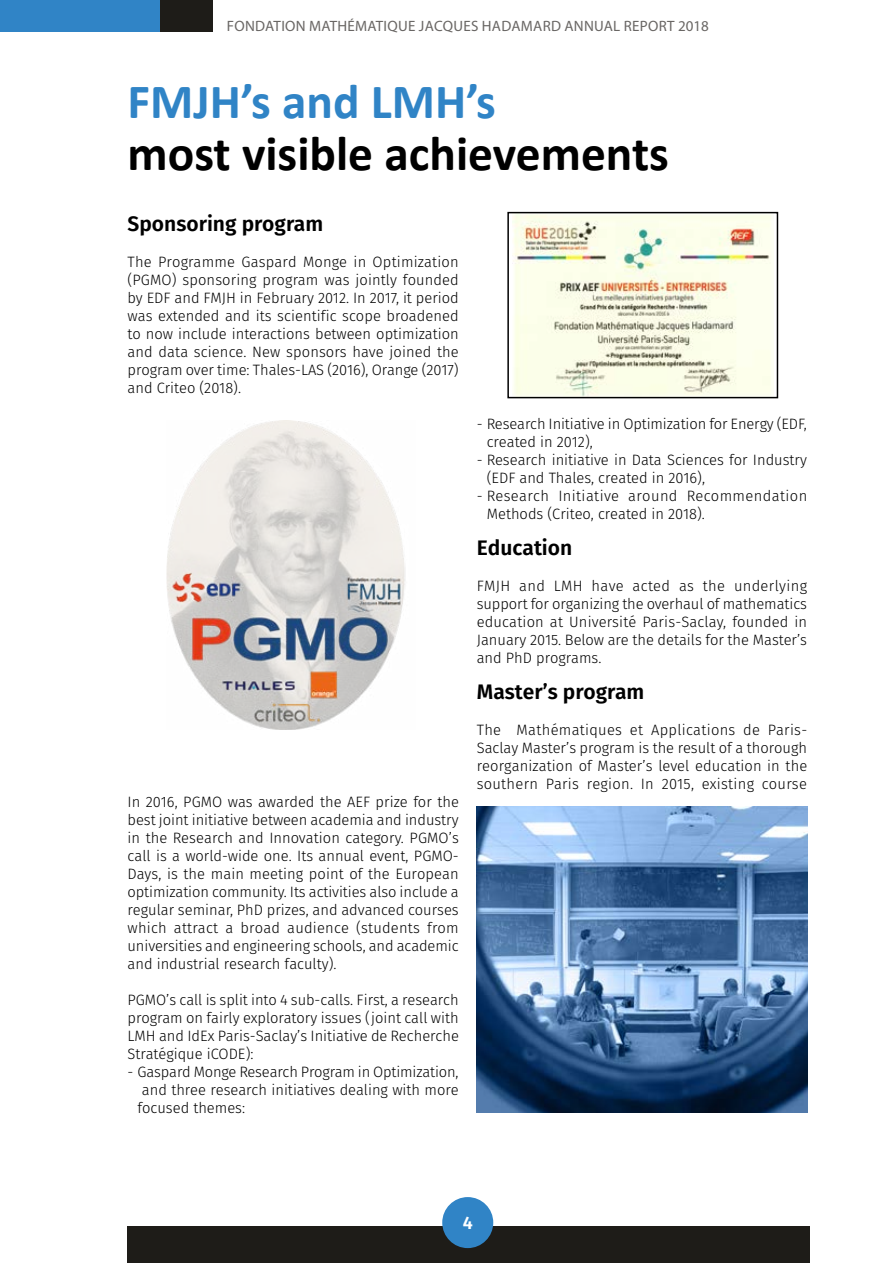
<style>
.page{position:relative;width:893px;height:1263px;background:#fff}
.page>*{position:absolute;margin:0;border:0;box-sizing:border-box;transform-origin:0 0}
.t1{font:700 49.5px/52.5px "Calibri";color:#000}
.texte_justif_c10_def{font:600 21px "Fira Sans";color:#000}
.t2{font:600 18px "Fira Sans";color:#fff}
.texte_justif_c10_def-2{font:300 15px/18px "Fira Sans";color:#000;text-align:justify}
.texte_justif_c10_def-3{font:300 15px/18px "Fira Sans";letter-spacing:.025em;color:#000}
.t3{font:15px "Myriad Pro";letter-spacing:.02em;color:#696664}
.s1{color:#3084c6}
</style>
<div class="page">
<div style="left:53px;top:0;width:160px;height:31px;background:#1e1c18"></div>
<div style="left:128px;top:1226px;width:682px;height:37px;background:#1e1c18"></div>
<div style="left:442px;top:1197px;width:51px;height:51px;background:#3084c6;border-radius:50%"></div>
<div style="left:0;top:0;width:159px;height:31px;background:#3084c6"></div>
<img style="left:512px;top:215px;width:262px;height:180px">
<div style="left:507px;top:212px;width:271px;height:186px;border:2px solid #000"></div>
<img style="left:167px;top:421px;width:238px;height:308px">
<img style="left:477px;top:807px;width:331px;height:306px">
<p class="t3" style="left:227px;top:17px;width:483px">FONDATION MATHÉMATIQUE JACQUES HADAMARD ANNUAL REPORT 2018</p>
<p class="t1" style="left:128px;top:73px;width:543px"><span class="s1">FMJH’s and LMH’s<br></span>most visible achievements</p>
<p class="texte_justif_c10_def" style="left:128px;top:209px;width:197px">Sponsoring program</p>
<p class="texte_justif_c10_def-2" style="left:128px;top:252px;width:333px">The Programme Gaspard Monge in Optimization (PGMO) sponsoring program was jointly founded by EDF and FMJH in February 2012. In 2017, it period was extended and its scientific scope broadened to now include interactions between optimization and data science. New sponsors have joined the program over time: Thales-LAS (2016), Orange (2017) and Criteo (2018).</p>
<p class="texte_justif_c10_def-2" style="left:128px;top:792px;width:333px">In 2016, PGMO was awarded the AEF prize for the best joint initiative between academia and industry in the Research and Innovation category. PGMO’s call is a world-wide one. Its annual event, PGMO-Days, is the main meeting point of the European optimization community. Its activities also include a regular seminar, PhD prizes, and advanced courses which attract a broad audience (students from universities and engineering schools, and academic and industrial research faculty).</p>
<p class="texte_justif_c10_def-2" style="left:128px;top:990px;width:333px">PGMO’s call is split into 4 sub-calls. First, a research program on fairly exploratory issues (joint call with LMH and IdEx Paris-Saclay’s Initiative de Recherche Stratégique iCODE):</p>
<p class="texte_justif_c10_def-2" style="left:138px;top:1062px;width:323px;text-indent:-10px">- Gaspard Monge Research Program in Optimization, and three research initiatives dealing with more focused themes:</p>
<p class="texte_justif_c10_def-2" style="left:487px;top:414px;width:322px;text-indent:-10px">- Research Initiative in Optimization for Energy (EDF, created in 2012),</p>
<p class="texte_justif_c10_def-2" style="left:487px;top:450px;width:322px;text-indent:-10px">- Research initiative in Data Sciences for Industry (EDF and Thales, created in 2016),</p>
<p class="texte_justif_c10_def-3" style="left:487px;top:486px;width:322px;text-indent:-10px">- Research Initiative around Recommendation<br>Methods (Criteo, created in 2018).</p>
<p class="texte_justif_c10_def" style="left:477px;top:533px;width:97px">Education</p>
<p class="texte_justif_c10_def-2" style="left:477px;top:576px;width:332px">FMJH and LMH have acted as the underlying support for organizing the overhaul of mathematics education at Université Paris-Saclay, founded in January 2015. Below are the details for the Master’s and PhD programs.</p>
<p class="texte_justif_c10_def" style="left:477px;top:677px;width:169px">Master’s program</p>
<p class="texte_justif_c10_def-2" style="left:477px;top:720px;width:332px">The Mathématiques et Applications de Paris-Saclay Master’s program is the result of a thorough reorganization of Master’s level education in the southern Paris region. In 2015, existing course</p>
<p class="t2" style="left:463px;top:1210px;width:12px">4</p>
</div>
